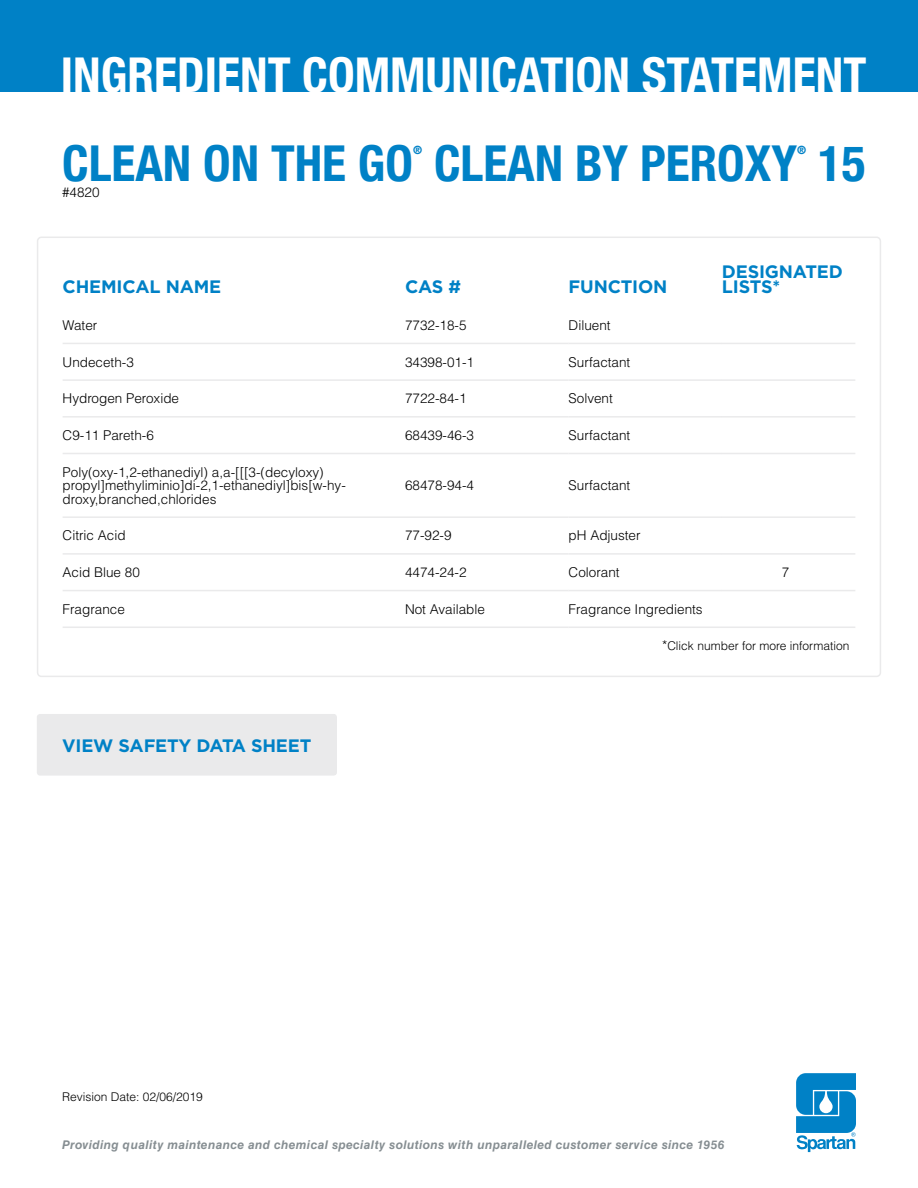
<style>
.page{position:relative;width:918px;height:1188px;background:#fff}
.page>*{position:absolute;margin:0;border:0;box-sizing:border-box;transform-origin:0 0}
.t1{font:700 condensed 49.5px "Helvetica Neue LT Com";color:#0081c6}
.t2{font:700 condensed 48px "Helvetica Neue LT Com";color:#fff}
.t3{font:700 18px/15px "Gotham";letter-spacing:-.01em;color:#0081c6}
.t4{font:300 13.5px/13.5px "Helvetica LT Std";color:#000}
.t5{font:italic 700 12px "Helvetica LT Std";letter-spacing:.03em;color:#868e92}
.t6{font:300 12px "Helvetica LT Std";color:#000}
.t7{font:700 condensed 11.4px "Helvetica Neue LT Com";color:#0081c6}
.s1{font-size:13.5px}
</style>
<div class="page">
<div style="left:0;top:0;width:918px;height:91px;background:#0081c6"></div>
<svg style="left:796px;top:1073px;width:60px;height:79px"></svg>
<div style="left:37px;top:714px;width:300px;height:62px;background:#eaeaeb;border-radius:3px"></div>
<hr style="left:63px;top:343px;width:342px;height:1px;background:#eaeaeb">
<hr style="left:405px;top:343px;width:164px;height:1px;background:#eaeaeb">
<hr style="left:569px;top:343px;width:153px;height:1px;background:#eaeaeb">
<hr style="left:722px;top:343px;width:133px;height:1px;background:#eaeaeb">
<hr style="left:63px;top:379px;width:342px;height:2px;background:#eaeaeb">
<hr style="left:405px;top:379px;width:164px;height:2px;background:#eaeaeb">
<hr style="left:569px;top:379px;width:153px;height:2px;background:#eaeaeb">
<hr style="left:722px;top:379px;width:133px;height:2px;background:#eaeaeb">
<hr style="left:63px;top:416px;width:342px;height:2px;background:#eaeaeb">
<hr style="left:405px;top:416px;width:164px;height:2px;background:#eaeaeb">
<hr style="left:569px;top:416px;width:153px;height:2px;background:#eaeaeb">
<hr style="left:722px;top:416px;width:133px;height:2px;background:#eaeaeb">
<hr style="left:63px;top:453px;width:342px;height:1px;background:#eaeaeb">
<hr style="left:405px;top:453px;width:164px;height:1px;background:#eaeaeb">
<hr style="left:569px;top:453px;width:153px;height:1px;background:#eaeaeb">
<hr style="left:722px;top:453px;width:133px;height:1px;background:#eaeaeb">
<hr style="left:63px;top:516px;width:342px;height:2px;background:#eaeaeb">
<hr style="left:405px;top:516px;width:164px;height:2px;background:#eaeaeb">
<hr style="left:569px;top:516px;width:153px;height:2px;background:#eaeaeb">
<hr style="left:722px;top:516px;width:133px;height:2px;background:#eaeaeb">
<hr style="left:63px;top:553px;width:342px;height:2px;background:#eaeaeb">
<hr style="left:405px;top:553px;width:164px;height:2px;background:#eaeaeb">
<hr style="left:569px;top:553px;width:153px;height:2px;background:#eaeaeb">
<hr style="left:722px;top:553px;width:133px;height:2px;background:#eaeaeb">
<hr style="left:63px;top:590px;width:342px;height:1px;background:#eaeaeb">
<hr style="left:405px;top:590px;width:164px;height:1px;background:#eaeaeb">
<hr style="left:569px;top:590px;width:153px;height:1px;background:#eaeaeb">
<hr style="left:722px;top:590px;width:133px;height:1px;background:#eaeaeb">
<hr style="left:63px;top:627px;width:342px;height:1px;background:#eaeaeb">
<hr style="left:405px;top:627px;width:164px;height:1px;background:#eaeaeb">
<hr style="left:569px;top:627px;width:153px;height:1px;background:#eaeaeb">
<hr style="left:722px;top:627px;width:133px;height:1px;background:#eaeaeb">
<div style="left:37px;top:237px;width:844px;height:440px;border:2px solid #eaeaeb;border-radius:4px"></div>
<h2 class="t2" style="left:61px;top:46px;width:807px">INGREDIENT COMMUNICATION STATEMENT</h2>
<h1 class="t1" style="left:62px;top:134px;width:805px">CLEAN ON THE GO CLEAN BY PEROXY 15</h1>
<p class="t7" style="left:413px;top:143px;width:11px">®</p>
<p class="t7" style="left:797px;top:143px;width:11px">®</p>
<p class="t4" style="left:62px;top:185px;width:39px">#4820</p>
<h3 class="t3" style="left:63px;top:279px;width:160px">CHEMICAL NAME</h3>
<h3 class="t3" style="left:405px;top:279px;width:58px">CAS #</h3>
<h3 class="t3" style="left:569px;top:279px;width:100px">FUNCTION</h3>
<p class="t4" style="left:63px;top:318px;width:36px">Water</p>
<p class="t4" style="left:405px;top:318px;width:63px">7732-18-5</p>
<p class="t4" style="left:569px;top:318px;width:44px">Diluent</p>
<p class="t4" style="left:63px;top:355px;width:73px">Undeceth-3</p>
<p class="t4" style="left:405px;top:355px;width:71px">34398-01-1</p>
<p class="t4" style="left:569px;top:355px;width:63px">Surfactant</p>
<p class="t4" style="left:63px;top:392px;width:118px">Hydrogen Peroxide</p>
<p class="t4" style="left:405px;top:392px;width:63px">7722-84-1</p>
<p class="t4" style="left:569px;top:392px;width:46px">Solvent</p>
<p class="t4" style="left:63px;top:428px;width:93px">C9-11 Pareth-6</p>
<p class="t4" style="left:405px;top:428px;width:71px">68439-46-3</p>
<p class="t4" style="left:569px;top:428px;width:63px">Surfactant</p>
<p class="t4" style="left:63px;top:465px;width:285px">Poly(oxy-1,2-ethanediyl) a,a-[[[3-(decyloxy) propyl]methyliminio]di-2,1-ethanediyl]bis[w-hy&shy;droxy,branched,chlorides</p>
<p class="t4" style="left:405px;top:479px;width:71px">68478-94-4</p>
<p class="t4" style="left:569px;top:479px;width:63px">Surfactant</p>
<h3 class="t3" style="left:722px;top:264px;width:122px">DESIGNATED<br>LISTS*</h3>
<p class="t4" style="left:63px;top:529px;width:65px">Citric Acid</p>
<p class="t4" style="left:405px;top:529px;width:48px">77-92-9</p>
<p class="t4" style="left:569px;top:529px;width:74px">pH Adjuster</p>
<p class="t4" style="left:63px;top:565px;width:79px">Acid Blue 80</p>
<p class="t4" style="left:405px;top:565px;width:63px">4474-24-2</p>
<p class="t4" style="left:569px;top:565px;width:53px">Colorant</p>
<p class="t4" style="left:782px;top:565px;width:9px">7</p>
<p class="t4" style="left:63px;top:602px;width:64px">Fragrance</p>
<p class="t4" style="left:405px;top:602px;width:82px">Not Available</p>
<p class="t4" style="left:569px;top:602px;width:136px">Fragrance Ingredients</p>
<p class="t6" style="left:662px;top:639px;width:189px"><span class="s1">*</span>Click number for more information</p>
<h3 class="t3" style="left:62px;top:738px;width:251px">VIEW SAFETY DATA SHEET</h3>
<p class="t6" style="left:62px;top:1090px;width:142px">Revision Date: 02/06/2019</p>
<p class="t5" style="left:62px;top:1137px;width:664px">Providing quality maintenance and chemical specialty solutions with unparalleled customer service since 1956</p>
</div>
